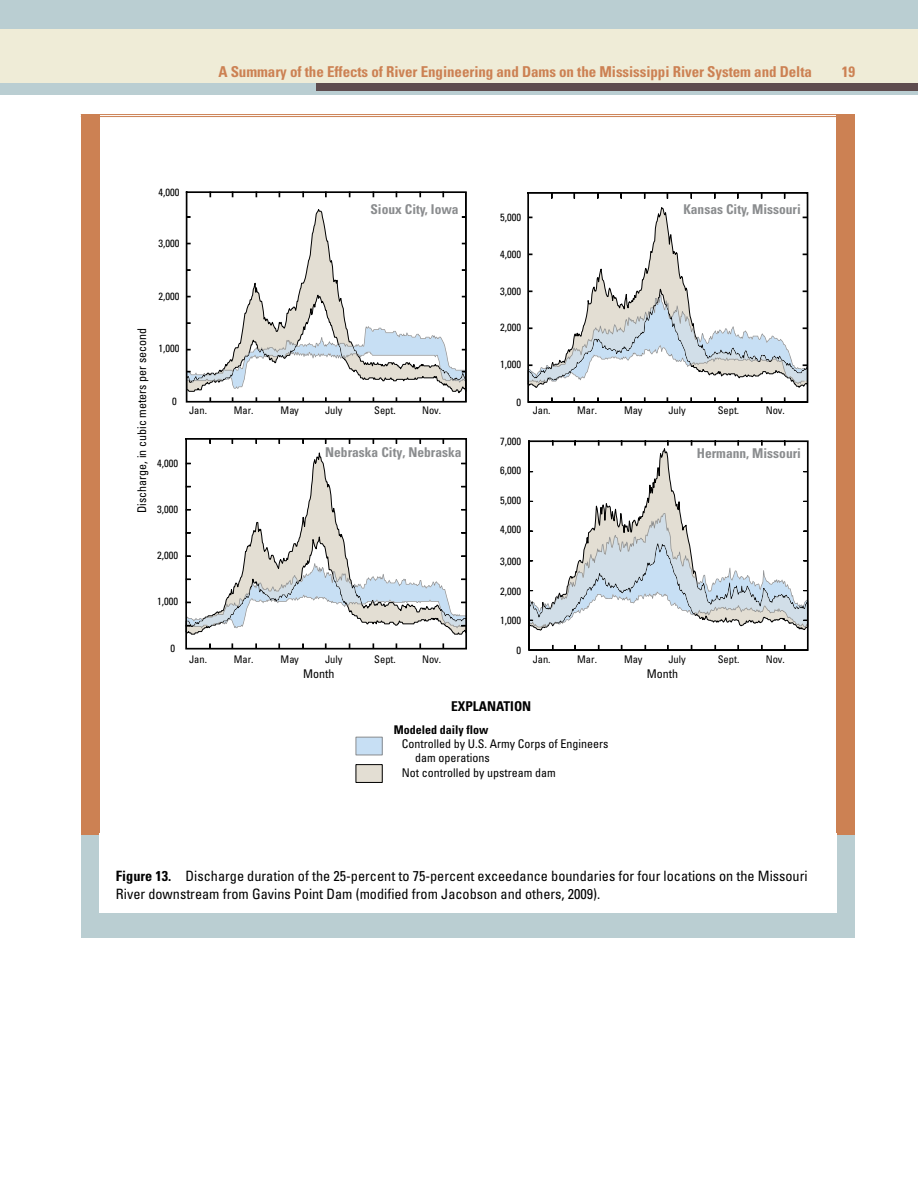
<style>
.page{position:relative;width:918px;height:1188px;background:#fff}
.page>*{position:absolute;margin:0;border:0;box-sizing:border-box;transform-origin:0 0}
.t1{font:700 condensed 15px "Univers";letter-spacing:-.005em;color:#cc8153}
.t2{font:condensed 14.25px/18px "Univers";color:#000}
.t3{font:700 condensed 13.5px "Univers";color:#8a8c8e}
.t4{font:700 condensed 13.5px "Univers";color:#000}
.t5{font:condensed 12px "Univers";color:#000}
.t6{font:700 condensed 12px "Univers";color:#000}
.t7{font:condensed 10.5px "Univers";color:#000}
.s1{font-weight:700}
</style>
<div class="page">
<div style="left:0;top:0;width:918px;height:95px;background:#baced2"></div>
<div style="left:317px;top:72px;width:601px;height:18px;background:#5e4c4e"></div>
<div style="left:0;top:29px;width:918px;height:54px;background:#efecd7"></div>
<div style="left:837px;top:114px;width:18px;height:736px;background:#cc8153"></div>
<div style="left:81px;top:114px;width:18px;height:761px;background:#cc8153"></div>
<div style="left:81px;top:835px;width:774px;height:103px;background:#baced2"></div>
<div style="left:99px;top:834px;width:738px;height:79px;background:#fff"></div>
<hr style="left:81px;top:114px;width:772px;height:1px;background:#cc8153">
<hr style="left:81px;top:116px;width:772px;height:1px;background:#cc8153">
<div style="left:356px;top:765px;width:26px;height:17px;background:#e3ded3"></div>
<div style="left:356px;top:764px;width:27px;height:19px;border:1px solid #000"></div>
<div style="left:356px;top:737px;width:26px;height:18px;background:#c7dff4"></div>
<div style="left:356px;top:737px;width:27px;height:18px;border:1px solid #8a8c8e"></div>
<svg style="left:527px;top:192px;width:282px;height:211px"></svg>
<svg style="left:528px;top:440px;width:281px;height:211px"></svg>
<svg style="left:186px;top:191px;width:281px;height:212px"></svg>
<svg style="left:185px;top:438px;width:282px;height:212px"></svg>
<svg style="left:209px;top:438px;width:2px;height:6px"></svg>
<svg style="left:302px;top:438px;width:2px;height:6px"></svg>
<svg style="left:187px;top:323px;width:279px;height:66px"></svg>
<svg style="left:186px;top:563px;width:280px;height:65px"></svg>
<svg style="left:528px;top:291px;width:279px;height:93px"></svg>
<svg style="left:529px;top:513px;width:279px;height:114px"></svg>
<h1 class="t1" style="left:218px;top:62px;width:595px">A Summary of the Effects of River Engineering and Dams on the Mississippi River System and Delta</h1>
<h1 class="t1" style="left:842px;top:62px;width:15px">19</h1>
<p class="t7" style="left:159px;top:186px;width:22px">4,000</p>
<p class="t7" style="left:159px;top:237px;width:22px">3,000</p>
<p class="t7" style="left:159px;top:290px;width:22px">2,000</p>
<p class="t5" style="left:134px;top:513px;width:187px;rotate:-90deg">Discharge, in cubic meters per second</p>
<p class="t7" style="left:159px;top:342px;width:22px">1,000</p>
<p class="t7" style="left:172px;top:395px;width:6px">0</p>
<p class="t7" style="left:157px;top:456px;width:22px">4,000</p>
<p class="t7" style="left:157px;top:502px;width:22px">3,000</p>
<p class="t7" style="left:157px;top:548px;width:22px">2,000</p>
<p class="t7" style="left:157px;top:594px;width:22px">1,000</p>
<p class="t7" style="left:171px;top:642px;width:6px">0</p>
<p class="t3" style="left:370px;top:201px;width:90px">Sioux City, Iowa</p>
<p class="t3" style="left:683px;top:201px;width:119px">Kansas City, Missouri</p>
<p class="t7" style="left:500px;top:211px;width:22px">5,000</p>
<p class="t7" style="left:500px;top:248px;width:22px">4,000</p>
<p class="t7" style="left:500px;top:284px;width:22px">3,000</p>
<p class="t7" style="left:500px;top:321px;width:22px">2,000</p>
<p class="t7" style="left:500px;top:358px;width:22px">1,000</p>
<p class="t7" style="left:517px;top:396px;width:6px">0</p>
<p class="t7" style="left:500px;top:434px;width:22px">7,000</p>
<p class="t7" style="left:500px;top:464px;width:22px">6,000</p>
<p class="t7" style="left:500px;top:494px;width:22px">5,000</p>
<p class="t7" style="left:500px;top:523px;width:22px">4,000</p>
<p class="t7" style="left:500px;top:555px;width:22px">3,000</p>
<p class="t7" style="left:500px;top:584px;width:22px">2,000</p>
<p class="t7" style="left:500px;top:614px;width:22px">1,000</p>
<p class="t7" style="left:517px;top:644px;width:6px">0</p>
<p class="t7" style="left:189px;top:404px;width:19px">Jan.</p>
<p class="t7" style="left:234px;top:404px;width:21px">Mar.</p>
<p class="t7" style="left:281px;top:404px;width:20px">May</p>
<p class="t7" style="left:325px;top:404px;width:19px">July</p>
<p class="t7" style="left:374px;top:404px;width:23px">Sept.</p>
<p class="t7" style="left:422px;top:404px;width:21px">Nov.</p>
<p class="t7" style="left:533px;top:404px;width:19px">Jan.</p>
<p class="t7" style="left:577px;top:404px;width:21px">Mar.</p>
<p class="t7" style="left:624px;top:404px;width:20px">May</p>
<p class="t7" style="left:669px;top:404px;width:19px">July</p>
<p class="t7" style="left:718px;top:404px;width:23px">Sept.</p>
<p class="t7" style="left:766px;top:404px;width:21px">Nov.</p>
<p class="t3" style="left:325px;top:443px;width:138px">Nebraska City, Nebraska</p>
<p class="t3" style="left:697px;top:445px;width:106px">Hermann, Missouri</p>
<p class="t7" style="left:189px;top:653px;width:19px">Jan.</p>
<p class="t7" style="left:234px;top:653px;width:21px">Mar.</p>
<p class="t7" style="left:281px;top:653px;width:20px">May</p>
<p class="t7" style="left:325px;top:653px;width:19px">July</p>
<p class="t7" style="left:374px;top:653px;width:23px">Sept.</p>
<p class="t7" style="left:422px;top:653px;width:21px">Nov.</p>
<p class="t7" style="left:533px;top:653px;width:19px">Jan.</p>
<p class="t7" style="left:577px;top:653px;width:21px">Mar.</p>
<p class="t7" style="left:624px;top:653px;width:20px">May</p>
<p class="t7" style="left:669px;top:653px;width:19px">July</p>
<p class="t7" style="left:718px;top:653px;width:23px">Sept.</p>
<p class="t7" style="left:766px;top:653px;width:21px">Nov.</p>
<p class="t5" style="left:303px;top:666px;width:33px">Month</p>
<p class="t4" style="left:451px;top:698px;width:82px">EXPLANATION</p>
<p class="t6" style="left:394px;top:722px;width:96px">Modeled daily flow</p>
<p class="t5" style="left:402px;top:736px;width:208px">Controlled by U.S. Army Corps of Engineers</p>
<p class="t5" style="left:415px;top:750px;width:76px">dam operations</p>
<p class="t5" style="left:402px;top:765px;width:155px">Not controlled by upstream dam</p>
<p class="t5" style="left:647px;top:666px;width:33px">Month</p>
<h2 class="t2" style="left:116px;top:867px;width:693px"><span class="s1">Figure 13.</span> Discharge duration of the 25-percent to 75-percent exceedance boundaries for four locations on the Missouri<br>River downstream from Gavins Point Dam (modified from Jacobson and others, 2009).</h2>
</div>
